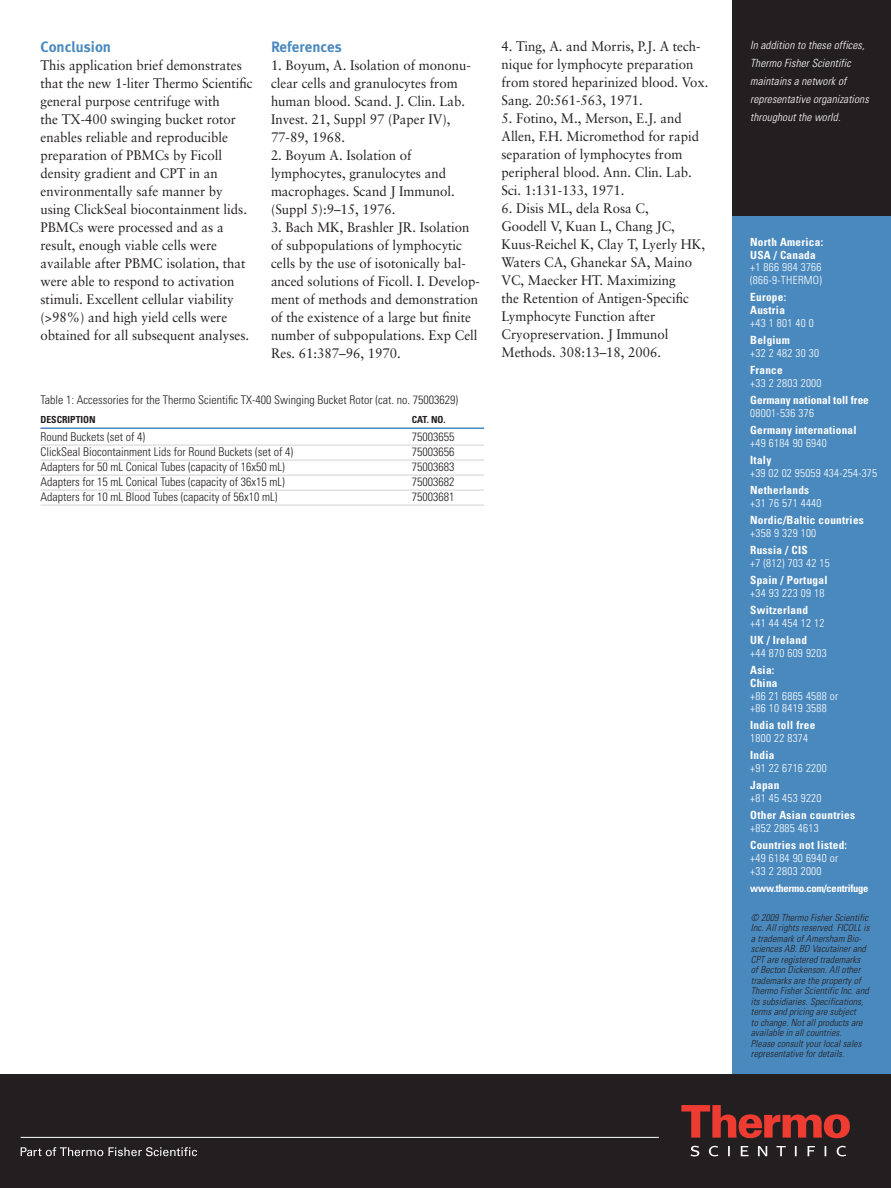
<style>
.page{position:relative;width:891px;height:1188px;background:#fff}
.page>*{position:absolute;margin:0;border:0;box-sizing:border-box;transform-origin:0 0}
.t1{font:700 15px "Meta Plus";color:#4a89be}
.t2{font:13.8px/18px "Sabon";color:#231f20;scale:.95 1}
.t3{font:300 condensed 12px "Univers";color:#231f20}
.t4{font:300 condensed 11.25px/12.8px "Univers";letter-spacing:.025em;color:#fff}
.t5{font:700 condensed 11.25px/12.8px "Univers";letter-spacing:.025em;color:#fff}
.t6{font:italic 300 condensed 11.25px/18px "Univers";letter-spacing:.01em;color:#fff}
.t7{font:700 condensed 11.25px "Univers";color:#fff}
.t8{font:700 condensed 10.5px "Univers";letter-spacing:-.02em;color:#fff}
.t9{font:italic 300 condensed 9.75px/10.5px "Univers";letter-spacing:.01em;color:#231f20}
.t10{font:700 condensed 9.75px "Univers";color:#231f20}
</style>
<div class="page">
<div style="left:732px;top:216px;width:159px;height:859px;background:#4a89be"></div>
<div style="left:0;top:1074px;width:891px;height:114px;background:#231f20"></div>
<svg style="left:21px;top:1147px;width:82px;height:9px"></svg>
<svg style="left:109px;top:1147px;width:88px;height:9px"></svg>
<svg style="left:681px;top:1105px;width:169px;height:33px"></svg>
<svg style="left:691px;top:1146px;width:155px;height:10px"></svg>
<hr style="left:21px;top:1137px;width:638px;height:1px;background:#fff">
<div style="left:732px;top:0;width:159px;height:216px;background:#231f20"></div>
<hr style="left:40px;top:427px;width:444px;height:2px;background:#4a89be">
<hr style="left:40px;top:445px;width:444px;height:1px;background:#d1d2d4">
<hr style="left:40px;top:460px;width:444px;height:1px;background:#d1d2d4">
<hr style="left:40px;top:475px;width:444px;height:1px;background:#d1d2d4">
<hr style="left:40px;top:490px;width:444px;height:1px;background:#d1d2d4">
<hr style="left:40px;top:505px;width:444px;height:1px;background:#d1d2d4">
<p class="t1" style="left:40px;top:38px;width:72px">Conclusion</p>
<p class="t2" style="left:40px;top:58px;width:225px">This application brief demonstrates that the new 1-liter Thermo Scientific general purpose centrifuge with<br>the TX-400 swinging bucket rotor enables reliable and reproducible preparation of PBMCs by Ficoll density gradient and CPT in an environmentally safe manner by using ClickSeal biocontainment lids.<br>PBMCs were processed and as a result, enough viable cells were available after PBMC isolation, that were able to respond to activation stimuli. Excellent cellular viability (&gt;98%) and high yield cells were obtained for all subsequent analyses.</p>
<p class="t1" style="left:271px;top:38px;width:72px">References</p>
<p class="t2" style="left:271px;top:58px;width:212px">1. Boyum, A. Isolation of mononu&shy;clear cells and granulocytes from human blood. Scand. J. Clin. Lab.<br>Invest. 21, Suppl 97 (Paper IV),<br>77-89, 1968.</p>
<p class="t2" style="left:271px;top:148px;width:195px">2. Boyum A. Isolation of lymphocytes, granulocytes and macrophages. Scand J Immunol. (Suppl 5):9–15, 1976.</p>
<p class="t2" style="left:271px;top:220px;width:221px">3. Bach MK, Brashler JR. Isolation of subpopulations of lymphocytic cells by the use of isotonically bal&shy;anced solutions of Ficoll. I. Develop&shy;ment of methods and demonstration of the existence of a large but finite number of subpopulations. Exp Cell Res. 61:387–96, 1970.</p>
<p class="t3" style="left:40px;top:396px;width:419px">Table 1: Accessories for the Thermo Scientific TX-400 Swinging Bucket Rotor (cat. no. 75003629)</p>
<p class="t10" style="left:40px;top:416px;width:57px">DESCRIPTION</p>
<p class="t10" style="left:412px;top:416px;width:35px">CAT. NO.</p>
<p class="t3" style="left:40px;top:432px;width:106px">Round Buckets (set of 4)</p>
<p class="t3" style="left:412px;top:432px;width:44px">75003655</p>
<p class="t3" style="left:40px;top:447px;width:254px">ClickSeal Biocontainment Lids for Round Buckets (set of 4)</p>
<p class="t3" style="left:412px;top:447px;width:44px">75003656</p>
<p class="t3" style="left:40px;top:462px;width:246px">Adapters for 50 mL Conical Tubes (capacity of 16x50 mL)</p>
<p class="t3" style="left:412px;top:462px;width:44px">75003683</p>
<p class="t3" style="left:40px;top:477px;width:246px">Adapters for 15 mL Conical Tubes (capacity of 36x15 mL)</p>
<p class="t3" style="left:412px;top:477px;width:44px">75003682</p>
<p class="t3" style="left:40px;top:492px;width:239px">Adapters for 10 mL Blood Tubes (capacity of 56x10 mL)</p>
<p class="t3" style="left:412px;top:492px;width:44px">75003681</p>
<p class="t2" style="left:502px;top:38px;width:219px">4. Ting, A. and Morris, P.J. A tech&shy;nique for lymphocyte preparation from stored heparinized blood. Vox.<br>Sang. 20:561-563, 1971.</p>
<p class="t2" style="left:502px;top:110px;width:209px">5. Fotino, M., Merson, E.J. and<br>Allen, F.H. Micromethod for rapid separation of lymphocytes from peripheral blood. Ann. Clin. Lab.<br>Sci. 1:131-133, 1971.</p>
<p class="t2" style="left:502px;top:200px;width:216px">6. Disis ML, dela Rosa C,<br>Goodell V, Kuan L, Chang JC,<br>Kuus-Reichel K, Clay T, Lyerly HK,<br>Waters CA, Ghanekar SA, Maino<br>VC, Maecker HT. Maximizing<br>the Retention of Antigen-Specific<br>Lymphocyte Function after<br>Cryopreservation. J Immunol<br>Methods. 308:13–18, 2006.</p>
<p class="t6" style="left:750px;top:37px;width:120px">In addition to these offices,<br>Thermo Fisher Scientific maintains a network of representative organizations throughout the world.</p>
<p class="t5" style="left:750px;top:236px;width:75px">North America:<br>USA / Canada</p>
<p class="t4" style="left:750px;top:262px;width:73px">+1 866 984 3766 (866-9-THERMO)</p>
<p class="t5" style="left:750px;top:292px;width:38px">Europe:<br>Austria</p>
<p class="t4" style="left:750px;top:317px;width:65px">+43 1 801 40 0</p>
<p class="t5" style="left:750px;top:335px;width:41px">Belgium</p>
<p class="t4" style="left:750px;top:347px;width:70px">+32 2 482 30 30</p>
<p class="t5" style="left:750px;top:365px;width:34px">France</p>
<p class="t4" style="left:750px;top:377px;width:73px">+33 2 2803 2000</p>
<p class="t7" style="left:750px;top:396px;width:120px">Germany national toll free</p>
<p class="t4" style="left:750px;top:407px;width:65px">08001-536 376</p>
<p class="t5" style="left:750px;top:425px;width:108px">Germany international</p>
<p class="t4" style="left:750px;top:437px;width:78px">+49 6184 90 6940</p>
<p class="t5" style="left:750px;top:455px;width:23px">Italy</p>
<p class="t4" style="left:750px;top:467px;width:128px">+39 02 02 95059 434-254-375</p>
<p class="t5" style="left:750px;top:485px;width:61px">Netherlands</p>
<p class="t4" style="left:750px;top:497px;width:73px">+31 76 571 4440</p>
<p class="t5" style="left:750px;top:515px;width:115px">Nordic/Baltic countries</p>
<p class="t4" style="left:750px;top:527px;width:68px">+358 9 329 100</p>
<p class="t5" style="left:750px;top:545px;width:59px">Russia / CIS</p>
<p class="t4" style="left:750px;top:557px;width:81px">+7 (812) 703 42 15</p>
<p class="t5" style="left:750px;top:575px;width:79px">Spain / Portugal</p>
<p class="t4" style="left:750px;top:587px;width:76px">+34 93 223 09 18</p>
<p class="t5" style="left:750px;top:605px;width:59px">Switzerland</p>
<p class="t4" style="left:750px;top:617px;width:76px">+41 44 454 12 12</p>
<p class="t5" style="left:750px;top:635px;width:58px">UK / Ireland</p>
<p class="t4" style="left:750px;top:647px;width:78px">+44 870 609 9203</p>
<p class="t5" style="left:750px;top:665px;width:29px">Asia:<br>China</p>
<p class="t4" style="left:750px;top:690px;width:90px">+86 21 6865 4588 or +86 10 8419 3588</p>
<p class="t5" style="left:750px;top:720px;width:67px">India toll free</p>
<p class="t4" style="left:750px;top:733px;width:60px">1800 22 8374</p>
<p class="t5" style="left:750px;top:750px;width:26px">India</p>
<p class="t4" style="left:750px;top:763px;width:78px">+91 22 6716 2200</p>
<p class="t5" style="left:750px;top:780px;width:31px">Japan</p>
<p class="t4" style="left:750px;top:793px;width:73px">+81 45 453 9220</p>
<p class="t5" style="left:750px;top:810px;width:106px">Other Asian countries</p>
<p class="t4" style="left:750px;top:823px;width:70px">+852 2885 4613</p>
<p class="t5" style="left:750px;top:840px;width:98px">Countries not listed:</p>
<p class="t4" style="left:750px;top:853px;width:90px">+49 6184 90 6940 or +33 2 2803 2000</p>
<p class="t8" style="left:750px;top:885px;width:120px">www.thermo.com/centrifuge</p>
<p class="t9" style="left:751px;top:913px;width:120px">© 2009 Thermo Fisher Scientific<br>Inc. All rights reserved. FICOLL is a trademark of Amersham Bio&shy;sciences AB. BD Vacutainer and<br>CPT are registered trademarks of Becton Dickenson. All other trademarks are the property of<br>Thermo Fisher Scientific Inc. and its subsidiaries. Specifications, terms and pricing are subject<br>to change. Not all products are available in all countries.<br>Please consult your local sales representative for details.</p>
</div>
